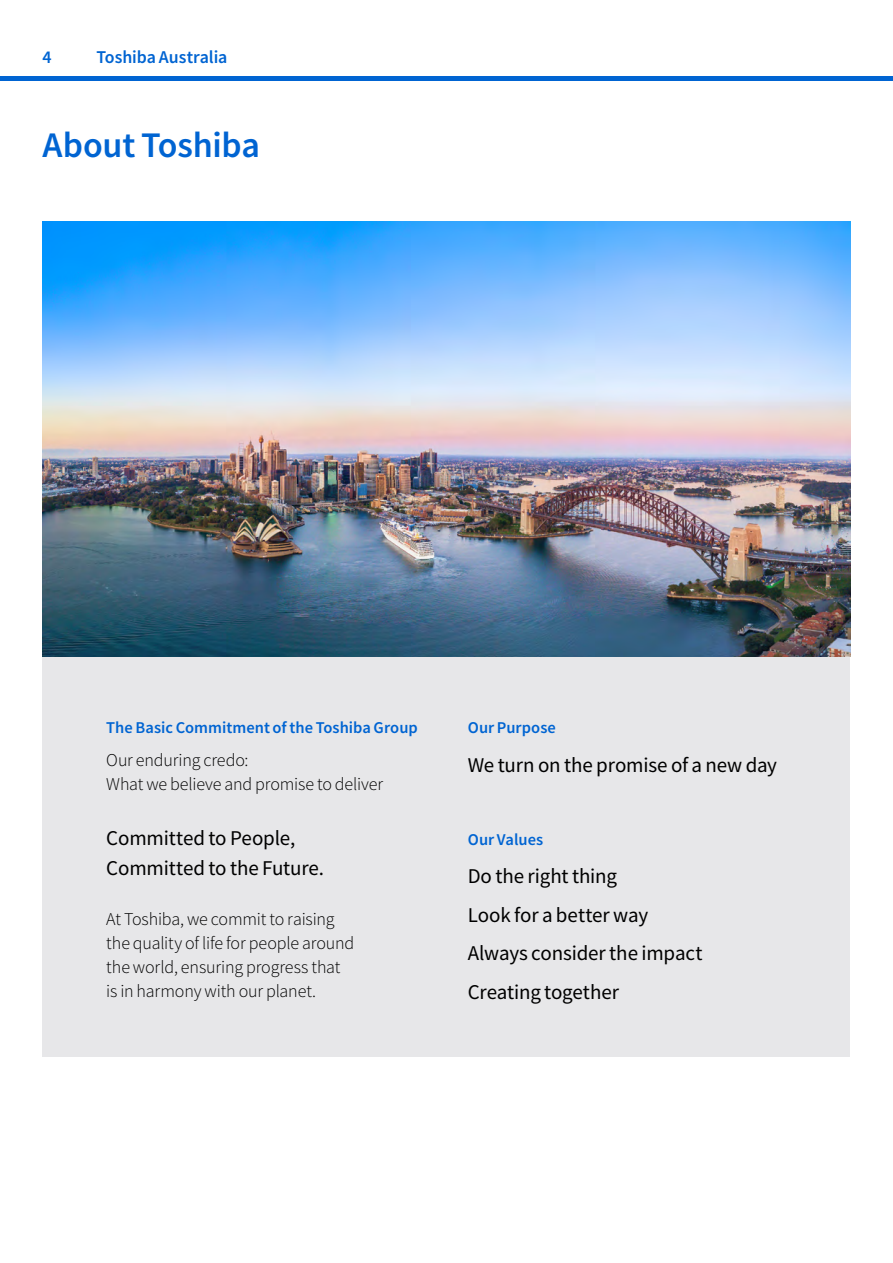
<style>
.page{position:relative;width:893px;height:1263px;background:#fff}
.page>*{position:absolute;margin:0;border:0;box-sizing:border-box;transform-origin:0 0}
.t1{font:500 36px "Toshiba Sans";letter-spacing:-.01em;color:#0064d2}
.t2{font:21px/38.5px "Toshiba Sans";letter-spacing:-.005em;color:#000}
.t3{font:300 18px/24px "Toshiba Sans";letter-spacing:-.01em;color:#000}
.t4{font:500 18px "Toshiba Sans";letter-spacing:-.005em;color:#0064d2}
.t5{font:500 16.5px "Toshiba Sans";color:#0064d2}
</style>
<div class="page">
<div style="left:43px;top:657px;width:807px;height:399px;background:#e7e7e9"></div>
<img style="left:43px;top:222px;width:807px;height:435px">
<hr style="left:0;top:77px;width:893px;height:4px;background:#0064d2">
<p class="t4" style="left:43px;top:45px;width:11px">4</p>
<p class="t4" style="left:97px;top:45px;width:132px">Toshiba Australia</p>
<h1 class="t1" style="left:43px;top:122px;width:219px">About Toshiba</h1>
<p class="t5" style="left:106px;top:717px;width:313px">The Basic Commitment of the Toshiba Group</p>
<p class="t3" style="left:106px;top:748px;width:278px">Our enduring credo:<br>What we believe and promise to deliver</p>
<p class="t2" style="left:106px;top:823px;width:219px;line-height:30px">Committed to People,<br>Committed to the Future.</p>
<p class="t3" style="left:106px;top:907px;width:250px">At Toshiba, we commit to raising the quality of life for people around the world, ensuring progress that is in harmony with our planet.</p>
<p class="t5" style="left:468px;top:717px;width:90px">Our Purpose</p>
<p class="t2" style="left:468px;top:745px;width:311px">We turn on the promise of a new day</p>
<p class="t5" style="left:468px;top:828px;width:77px">Our Values</p>
<p class="t2" style="left:468px;top:857px;width:236px">Do the right thing<br>Look for a better way<br>Always consider the impact<br>Creating together</p>
</div>
